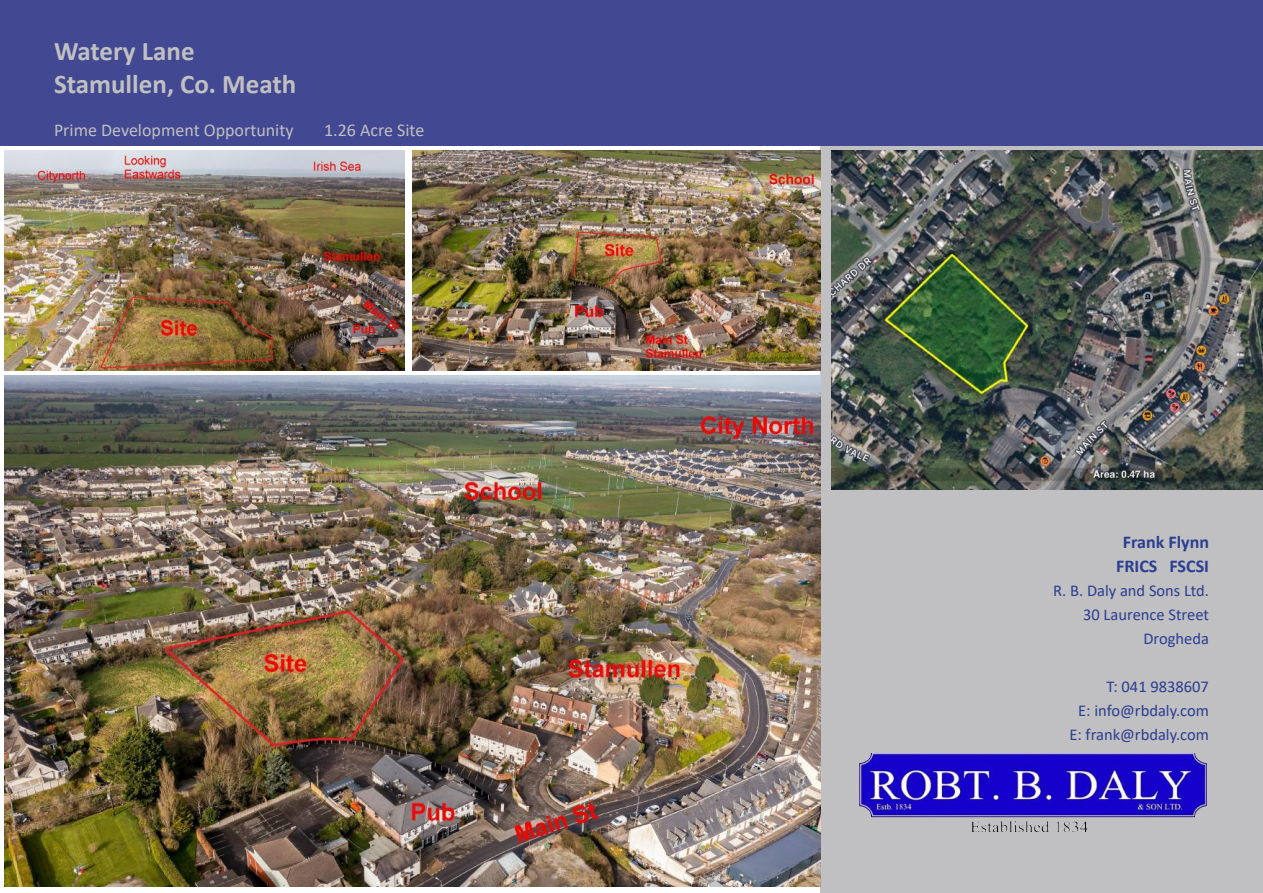
<style>
.page{position:relative;width:1263px;height:893px;background:#fff}
.page>*{position:absolute;margin:0;border:0;box-sizing:border-box;transform-origin:0 0}
.t1{font:700 27px/32.4px "Calibri";color:#c0bfc1}
.t2{font:18px "Calibri";color:#c0bfc1}
.t3{font:700 18px/24px "Calibri";color:#2a3f91;text-align:center}
.t4{font:16.5px/24px "Calibri";color:#2a3f91;text-align:right}
</style>
<div class="page">
<div style="left:821px;top:145px;width:442px;height:748px;background:#c0bfc1"></div>
<div style="left:0;top:0;width:1263px;height:145px;background:#424891"></div>
<img style="left:832px;top:151px;width:431px;height:338px">
<img style="left:859px;top:754px;width:348px;height:77px">
<img style="left:4px;top:376px;width:817px;height:511px">
<img style="left:4px;top:151px;width:401px;height:219px">
<img style="left:412px;top:151px;width:408px;height:219px">
<h1 class="t1" style="left:54px;top:35px;width:244px">Watery Lane<br>Stamullen, Co. Meath</h1>
<p class="t2" style="left:54px;top:117px;width:241px">Prime Development Opportunity</p>
<p class="t2" style="left:324px;top:117px;width:102px">1.26 Acre Site</p>
<p class="t3" style="left:1116px;top:530px;width:94px">Frank Flynn<br>FRICS FSCSI</p>
<p class="t4" style="left:1053px;top:578px;width:157px">R. B. Daly and Sons Ltd.<br>30 Laurence Street<br>Drogheda</p>
<p class="t4" style="left:1069px;top:674px;width:141px">T: 041 9838607<br>E: info@rbdaly.com<br>E: frank@rbdaly.com</p>
</div>
